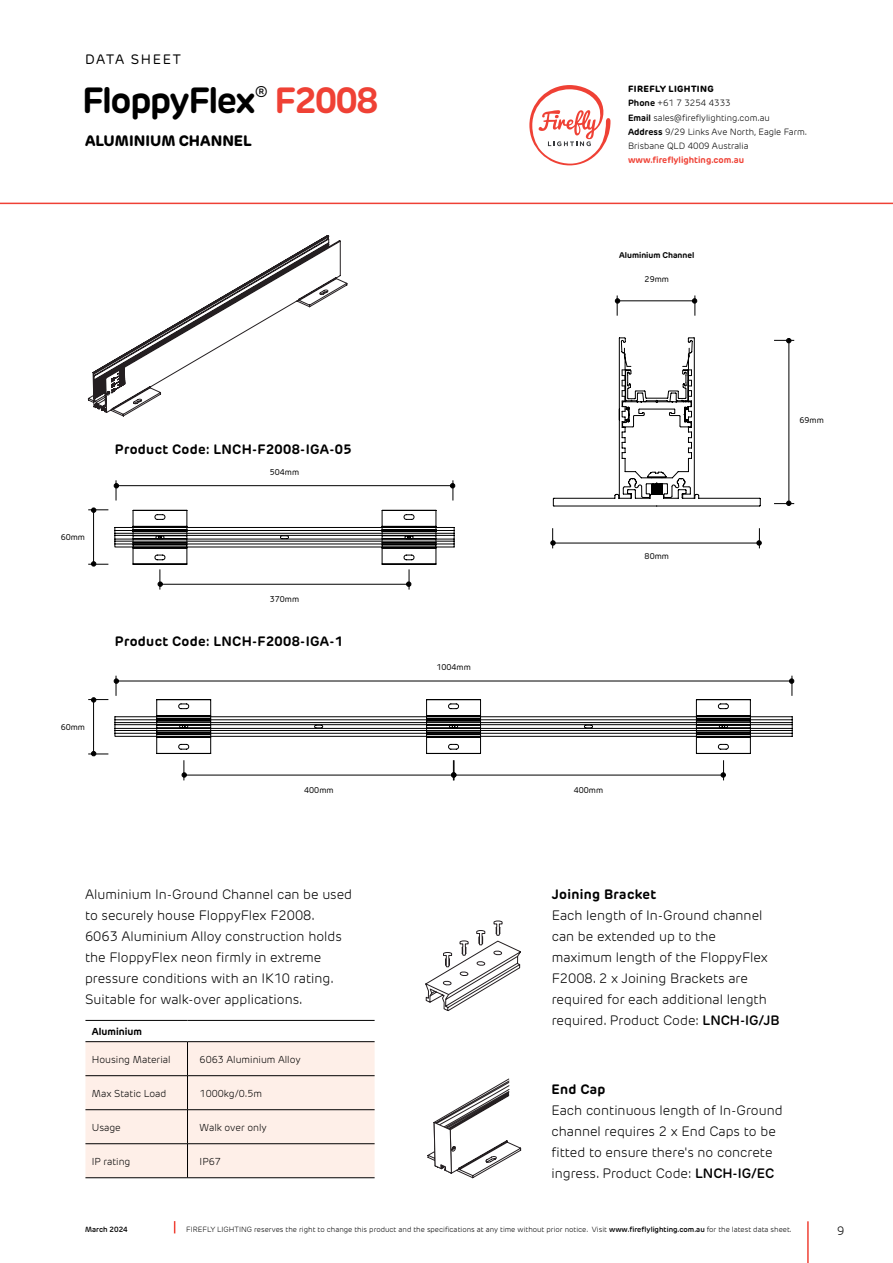
<style>
.page{position:relative;width:893px;height:1263px;background:#fff}
.page>*{position:absolute;margin:0;border:0;box-sizing:border-box;transform-origin:0 0}
.t1{font:700 36px "New Rubrik";letter-spacing:-.04em;color:#000}
.t2{font:800 15px "New Rubrik";color:#000}
.t3{font:300 13.5px/21px "New Rubrik";color:#000}
.t4{font:700 13.5px "New Rubrik";letter-spacing:.025em;color:#000}
.t5{font:13.5px "New Rubrik";letter-spacing:.12em;color:#000}
.t6{font:300 12px "New Rubrik";color:#000}
.t7{font:300 10.05px "New Rubrik Edge";color:#000}
.t8{font:700 10.05px "New Rubrik Edge";color:#000}
.t9{font:300 9px/14.2px "New Rubrik";color:#000}
.t10{font:700 9px "New Rubrik";color:#ef4135}
.t11{font:8.25px "New Rubrik";color:#000}
.t12{font:700 8.25px "New Rubrik";color:#000}
.t13{font:300 7.5px "New Rubrik";color:#000}
.t14{font:600 7.5px "New Rubrik";color:#000}
.s1{color:#ef4135}
.s2{font-weight:800}
.s3{font-weight:700}
.s4{font-weight:600}
</style>
<div class="page">
<svg style="left:174px;top:1221px;width:1px;height:12px"></svg>
<hr style="left:807px;top:1221px;width:2px;height:42px;background:#ef4135">
<svg style="left:529px;top:85px;width:82px;height:80px"></svg>
<hr style="left:0;top:203px;width:893px;height:1px;background:#ef4135">
<hr style="left:617px;top:300px;width:79px;height:1px;background:#000">
<svg style="left:615px;top:295px;width:5px;height:21px"></svg>
<svg style="left:692px;top:295px;width:5px;height:21px"></svg>
<hr style="left:93px;top:510px;width:1px;height:55px;background:#000">
<svg style="left:88px;top:508px;width:20px;height:5px"></svg>
<svg style="left:88px;top:561px;width:20px;height:5px"></svg>
<hr style="left:93px;top:700px;width:1px;height:55px;background:#000">
<svg style="left:88px;top:697px;width:20px;height:5px"></svg>
<svg style="left:88px;top:751px;width:20px;height:5px"></svg>
<hr style="left:116px;top:485px;width:338px;height:1px;background:#000">
<svg style="left:114px;top:480px;width:5px;height:20px"></svg>
<svg style="left:450px;top:480px;width:5px;height:20px"></svg>
<hr style="left:184px;top:775px;width:271px;height:1px;background:#000">
<svg style="left:182px;top:760px;width:5px;height:20px"></svg>
<hr style="left:454px;top:775px;width:270px;height:1px;background:#000">
<svg style="left:451px;top:760px;width:5px;height:20px"></svg>
<svg style="left:721px;top:760px;width:5px;height:20px"></svg>
<hr style="left:553px;top:543px;width:207px;height:1px;background:#000">
<svg style="left:550px;top:528px;width:6px;height:20px"></svg>
<svg style="left:756px;top:528px;width:6px;height:20px"></svg>
<hr style="left:788px;top:339px;width:1px;height:164px;background:#000">
<svg style="left:774px;top:501px;width:20px;height:5px"></svg>
<svg style="left:774px;top:338px;width:20px;height:5px"></svg>
<svg style="left:552px;top:337px;width:209px;height:170px"></svg>
<svg style="left:114px;top:510px;width:341px;height:80px"></svg>
<div style="left:85px;top:1042px;width:290px;height:135px;background:#feefe8"></div>
<hr style="left:85px;top:1020px;width:102px;height:1px;background:#000">
<hr style="left:187px;top:1020px;width:188px;height:1px;background:#000">
<hr style="left:85px;top:1041px;width:102px;height:1px;background:#000">
<hr style="left:187px;top:1041px;width:188px;height:1px;background:#000">
<hr style="left:187px;top:1042px;width:1px;height:33px;background:#000">
<hr style="left:85px;top:1075px;width:102px;height:1px;background:#000">
<hr style="left:187px;top:1075px;width:188px;height:1px;background:#000">
<hr style="left:187px;top:1076px;width:1px;height:33px;background:#000">
<hr style="left:85px;top:1109px;width:102px;height:1px;background:#000">
<hr style="left:187px;top:1109px;width:188px;height:1px;background:#000">
<hr style="left:187px;top:1110px;width:1px;height:33px;background:#000">
<hr style="left:85px;top:1143px;width:102px;height:1px;background:#000">
<hr style="left:187px;top:1143px;width:188px;height:1px;background:#000">
<hr style="left:187px;top:1144px;width:1px;height:33px;background:#000">
<hr style="left:85px;top:1177px;width:102px;height:1px;background:#000">
<hr style="left:187px;top:1177px;width:188px;height:1px;background:#000">
<svg style="left:114px;top:676px;width:680px;height:78px"></svg>
<svg style="left:427px;top:1078px;width:94px;height:100px"></svg>
<svg style="left:425px;top:920px;width:96px;height:91px"></svg>
<svg style="left:88px;top:235px;width:259px;height:181px"></svg>
<p class="t5" style="left:85px;top:51px;width:97px">DATA SHEET</p>
<h1 class="t1" style="left:82px;top:78px;width:298px">FloppyFlex<sup>®</sup> <span class="s1">F2008</span></h1>
<p class="t2" style="left:85px;top:131px;width:168px">ALUMINIUM CHANNEL</p>
<p class="t9" style="left:628px;top:82px;width:181px"><span class="s2">FIREFLY LIGHTING<br></span><span class="s3">Phone</span> +61 7 3254 4333<br><span class="s3">Email</span> sales@fireflylighting.com.au<br><span class="s3">Address</span> 9/29 Links Ave North, Eagle Farm.<br>Brisbane QLD 4009 Australia</p>
<p class="t10" style="left:628px;top:154px;width:117px">www.fireflylighting.com.au</p>
<p class="t12" style="left:619px;top:250px;width:77px">Aluminium Channel</p>
<p class="t11" style="left:645px;top:275px;width:26px">29mm</p>
<p class="t11" style="left:61px;top:532px;width:26px">60mm</p>
<p class="t11" style="left:61px;top:722px;width:26px">60mm</p>
<p class="t4" style="left:115px;top:440px;width:238px">Product Code: LNCH-F2008-IGA-05</p>
<p class="t11" style="left:270px;top:467px;width:31px">504mm</p>
<p class="t11" style="left:270px;top:594px;width:31px">370mm</p>
<p class="t4" style="left:115px;top:633px;width:230px">Product Code: LNCH-F2008-IGA-1</p>
<p class="t11" style="left:436px;top:662px;width:36px">1004mm</p>
<p class="t11" style="left:304px;top:785px;width:31px">400mm</p>
<p class="t11" style="left:574px;top:785px;width:31px">400mm</p>
<p class="t11" style="left:645px;top:551px;width:26px">80mm</p>
<p class="t11" style="left:799px;top:415px;width:26px">69mm</p>
<p class="t3" style="left:85px;top:884px;width:269px">Aluminium In-Ground Channel can be used to securely house FloppyFlex F2008.<br>6063 Aluminium Alloy construction holds the FloppyFlex neon firmly in extreme pressure conditions with an IK10 rating.<br>Suitable for walk-over applications.</p>
<p class="t8" style="left:92px;top:1025px;width:52px">Aluminium</p>
<p class="t7" style="left:92px;top:1053px;width:80px">Housing Material</p>
<p class="t7" style="left:200px;top:1053px;width:103px">6063 Aluminium Alloy</p>
<p class="t7" style="left:92px;top:1087px;width:76px">Max Static Load</p>
<p class="t7" style="left:200px;top:1087px;width:64px">1000kg/0.5m</p>
<p class="t7" style="left:92px;top:1121px;width:30px">Usage</p>
<p class="t7" style="left:200px;top:1121px;width:69px">Walk over only</p>
<p class="t7" style="left:92px;top:1155px;width:40px">IP rating</p>
<p class="t7" style="left:200px;top:1155px;width:23px">IP67</p>
<p class="t4" style="left:552px;top:886px;width:106px">Joining Bracket</p>
<p class="t3" style="left:552px;top:905px;width:230px">Each length of In-Ground channel can be extended up to the maximum length of the FloppyFlex<br>F2008. 2 x Joining Brackets are required for each additional length required. Product Code: <span class="s4">LNCH-IG/JB</span></p>
<p class="t4" style="left:551px;top:1081px;width:56px">End Cap</p>
<p class="t3" style="left:551px;top:1100px;width:233px">Each continuous length of In-Ground channel requires 2 x End Caps to be<br>fi tted to ensure there's no concrete ingress. Product Code: <span class="s4">LNCH-IG/EC</span></p>
<p class="t14" style="left:85px;top:1224px;width:44px">March 2024</p>
<p class="t13" style="left:186px;top:1225px;width:607px">FIREFLY LIGHTING reserves the right to change this product and the specifications at any time without prior notice. Visit <span class="s4">www.fireflylighting.com.au</span> for the latest data sheet.</p>
<p class="t6" style="left:837px;top:1224px;width:9px">9</p>
</div>
